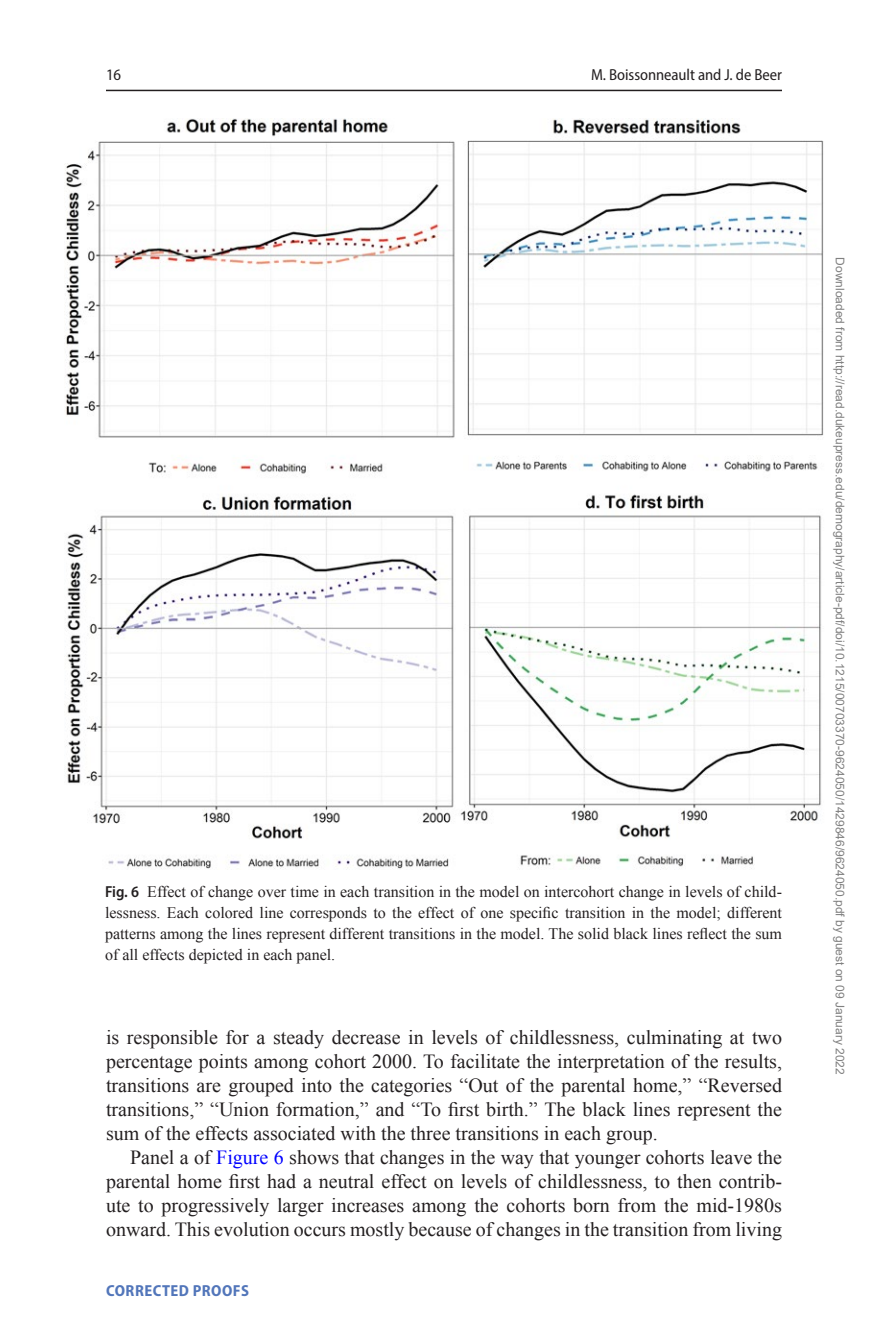
<style>
.page{position:relative;width:882px;height:1332px;background:#fff}
.page>*{position:absolute;margin:0;border:0;box-sizing:border-box;transform-origin:0 0}
.t1{font:20px/24px "Times New Roman";color:#231f20;text-align:justify}
.t2{font:16px/21px "Times New Roman";color:#231f20;text-align:justify}
.t3{font:semi-condensed 16px "Myriad Pro";letter-spacing:-.005em;color:#231f20}
.t4{font:700 semi-condensed 16px "Myriad Pro";letter-spacing:.03em;color:#5276ba}
.t5{font:12px "Arial";color:#808080}
.s1{font-family:"Myriad Pro";font-weight:600;font-stretch:semi-condensed}
.s2{color:#00f}
</style>
<div class="page">
<hr style="left:106px;top:90px;width:676px;height:1px;background:#231f20">
<img style="left:64px;top:118px;width:760px;height:752px">
<p class="t3" style="left:106px;top:65px;width:17px">16</p>
<p class="t3" style="left:591px;top:65px;width:192px">M. Boissonneault and J. de Beer</p>
<p class="t2" style="left:105px;top:881px;width:679px"><span class="s1">Fig. 6</span> Effect of change over time in each transition in the model on intercohort change in levels of child&shy;lessness. Each colored line corresponds to the effect of one specific transition in the model; different patterns among the lines represent different transitions in the model. The solid black lines reflect the sum of all effects depicted in each panel.</p>
<p class="t1" style="left:106px;top:1025px;width:678px">is responsible for a steady decrease in levels of childlessness, culminating at two percentage points among cohort 2000. To facilitate the interpretation of the results, transitions are grouped into the categories “Out of the parental home,” “Reversed transitions,” “Union formation,” and “To first birth.” The black lines represent the sum of the effects associated with the three transitions in each group.</p>
<p class="t1" style="left:106px;top:1145px;width:678px;text-indent:24px">Panel a of <span class="s2">Figure 6</span> shows that changes in the way that younger cohorts leave the parental home first had a neutral effect on levels of childlessness, to then contrib&shy;ute to progressively larger increases among the cohorts born from the mid-1980s onward. This evolution occurs mostly because of changes in the transition from living</p>
<p class="t4" style="left:106px;top:1280px;width:144px">CORRECTED PROOFS</p>
<p class="t5" style="left:845px;top:257px;width:819px;rotate:90deg">Downloaded from http://read.dukeupress.edu/demography/article-pdf/doi/10.1215/00703370-9624050/1429846/9624050.pdf by guest on 09 January 2022</p>
</div>
